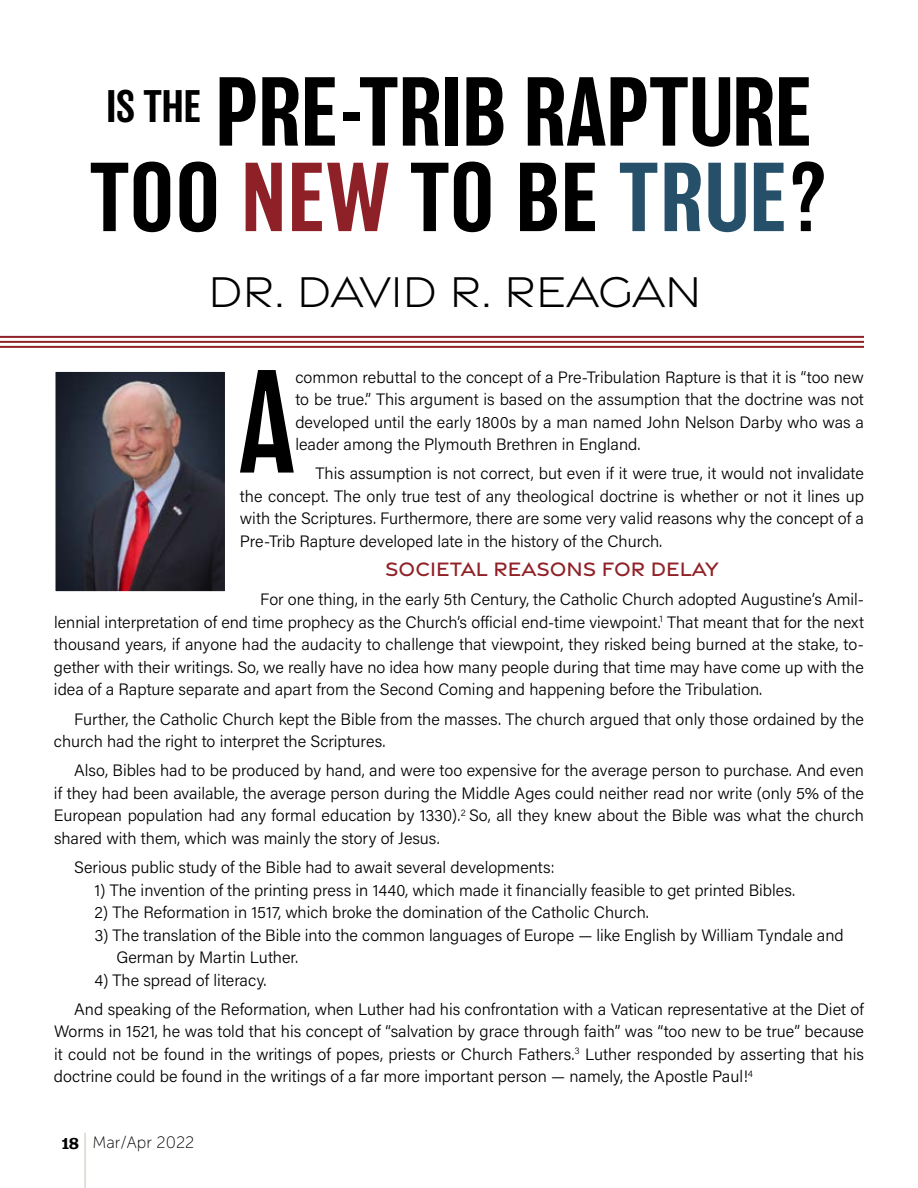
<style>
.page{position:relative;width:918px;height:1188px;background:#fff}
.page>*{position:absolute;margin:0;border:0;box-sizing:border-box;transform-origin:0 0}
.t1{font:300 134.85px "Balboa";color:#000}
.t2{font:500 90px/85.5px "Balboa";color:#000}
.t3{font:300 46.5px "Gravesend Sans";letter-spacing:-.005em;color:#000}
.t4{font:500 21px "Gravesend Sans";color:#8f2127}
.t5{font:300 16.5px/22.5px "Acumin Pro";color:#000;text-align:justify}
.t6{font:16.5px "Museo Sans 100";color:#000}
.s1{color:#8e2127}
.s2{color:#265069}
.s3{font-family:"Jubilat";font-weight:600}
</style>
<div class="page">
<hr style="left:85px;top:1133px;width:1px;height:55px;background:#c7c4b3">
<hr style="left:917px;top:0;width:1px;height:446px;background:#c7c4b3">
<img style="left:57px;top:373px;width:166px;height:217px">
<div style="left:54px;top:370px;width:172px;height:223px;border:2px solid #fff"></div>
<hr style="left:0;top:346px;width:864px;height:2px;background:#8f2127">
<hr style="left:0;top:341px;width:864px;height:2px;background:#8f2127">
<hr style="left:0;top:336px;width:864px;height:2px;background:#8f2127">
<h2 class="t2" style="left:90px;top:70px;width:740px"><sup>IS</sup> <sup>THE</sup> PRE-TRIB RAPTURE<br>TOO <span class="s1">NEW</span> TO BE <span class="s2">TRUE</span>?</h2>
<h3 class="t3" style="left:208px;top:265px;width:495px">DR. DAVID R. REAGAN</h3>
<h1 class="t1" style="left:238px;top:352px;width:59px">A</h1>
<p class="t5" style="left:295px;top:365px;width:570px">common rebuttal to the concept of a Pre-Tribulation Rapture is that it is “too new to be true.” This argument is based on the assumption that the doctrine was not developed until the early 1800s by a man named John Nelson Darby who was a leader among the Plymouth Brethren in England.</p>
<p class="t5" style="left:240px;top:462px;width:626px;text-indent:76px">This assumption is not correct, but even if it were true, it would not invalidate the concept. The only true test of any theological doctrine is whether or not it lines up with the Scriptures. Furthermore, there are some very valid reasons why the concept of a Pre-Trib Rapture developed late in the history of the Church.</p>
<p class="t4" style="left:385px;top:556px;width:335px">SOCIETAL REASONS FOR DELAY</p>
<p class="t5" style="left:54px;top:588px;width:812px;text-indent:206px">For one thing, in the early 5th Century, the Catholic Church adopted Augustine’s Amil&shy;lennial interpretation of end time prophecy as the Church’s official end-time viewpoint.<sup>1</sup> That meant that for the next thousand years, if anyone had the audacity to challenge that viewpoint, they risked being burned at the stake, to&shy;gether with their writings. So, we really have no idea how many people during that time may have come up with the idea of a Rapture separate and apart from the Second Coming and happening before the Tribulation.</p>
<p class="t5" style="left:54px;top:707px;width:812px;text-indent:20px">Further, the Catholic Church kept the Bible from the masses. The church argued that only those ordained by the church had the right to interpret the Scriptures.</p>
<p class="t5" style="left:54px;top:759px;width:811px;text-indent:20px">Also, Bibles had to be produced by hand, and were too expensive for the average person to purchase. And even if they had been available, the average person during the Middle Ages could neither read nor write (only 5% of the European population had any formal education by 1330).<sup>2</sup> So, all they knew about the Bible was what the church shared with them, which was mainly the story of Jesus.</p>
<p class="t5" style="left:74px;top:855px;width:482px">Serious public study of the Bible had to await several developments:</p>
<p class="t5" style="left:94px;top:878px;width:702px">1) The invention of the printing press in 1440, which made it financially feasible to get printed Bibles.</p>
<p class="t5" style="left:94px;top:900px;width:556px">2) The Reformation in 1517, which broke the domination of the Catholic Church.</p>
<p class="t5" style="left:116px;top:923px;width:729px;text-indent:-22px">3) The translation of the Bible into the common languages of Europe — like English by William Tyndale and<br>German by Martin Luther.</p>
<p class="t5" style="left:74px;top:965px;width:791px;line-height:29.2px;text-indent:20px">4) The spread of literacy.<br>And speaking of the Reformation, when Luther had his confrontation with a Vatican representative at the Diet of</p>
<p class="t5" style="left:54px;top:1020px;width:812px">Worms in 1521, he was told that his concept of “salvation by grace through faith” was “too new to be true” because it could not be found in the writings of popes, priests or Church Fathers.<sup>3</sup> Luther responded by asserting that his doctrine could be found in the writings of a far more important person — namely, the Apostle Paul!<sup>4</sup></p>
<p class="t6" style="left:62px;top:1134px;width:134px"><span class="s3">18</span> Mar/Apr 2022</p>
</div>
